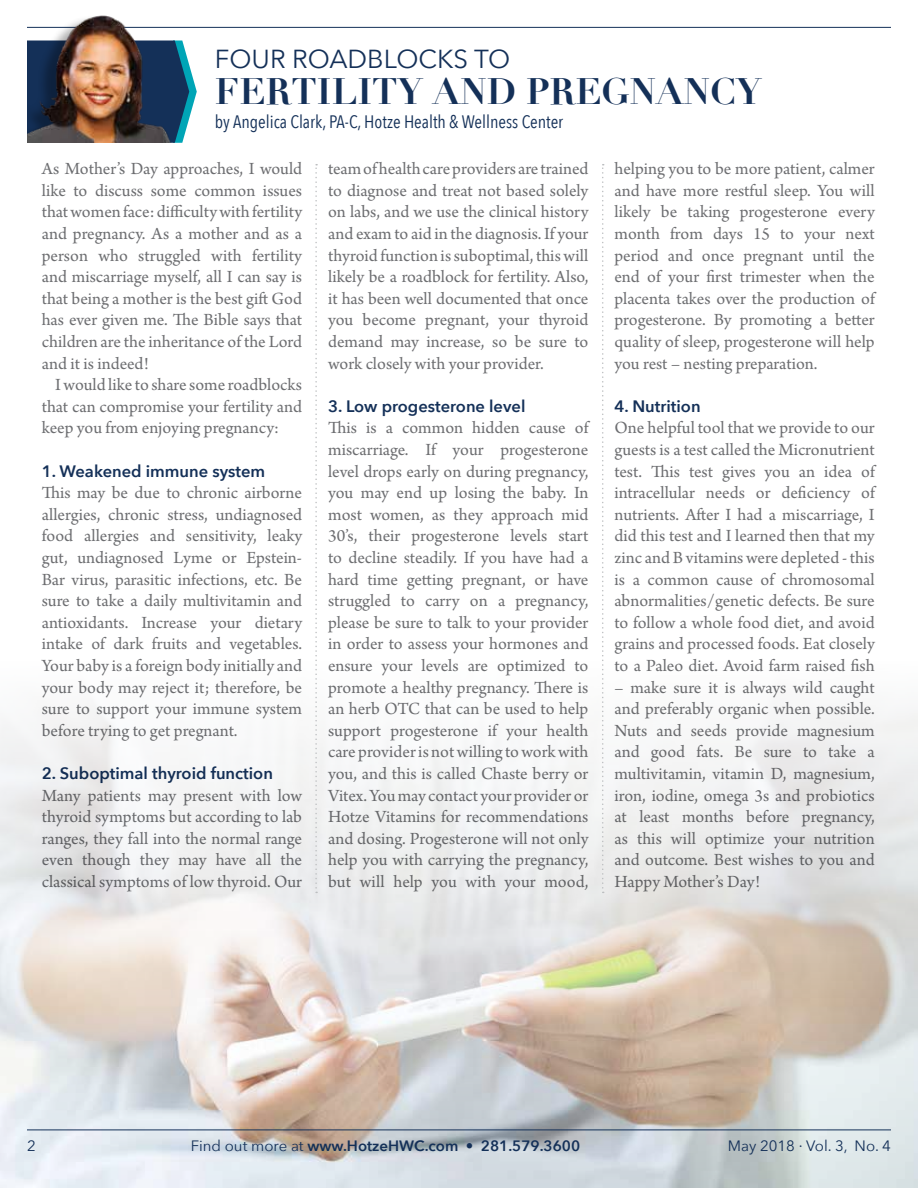
<style>
.page{position:relative;width:918px;height:1188px;background:#fff}
.page>*{position:absolute;margin:0;border:0;box-sizing:border-box;transform-origin:0 0}
.t1{font:700 36px "Didot";color:#143058}
.t2{font:25.95px "Avenir Next";color:#143058}
.t3{font:18px/21.6px "Arno Pro";color:#6d6e71;text-align:justify}
.t4{font:18px "Avenir Next Condensed";color:#143058}
.t5{font:600 16.5px "Avenir Next";color:#143058}
.t6{font:600 15px "Avenir Next";color:#143058}
.t7{font:15px "Avenir Next";color:#143058}
.s1{font-weight:400}
</style>
<div class="page">
<img style="left:0;top:708px;width:918px;height:480px">
<hr style="left:27px;top:27px;width:864px;height:1px;background:#143058">
<hr style="left:27px;top:1130px;width:864px;height:1px;background:#143058">
<svg style="left:315px;top:164px;width:2px;height:729px"></svg>
<svg style="left:602px;top:164px;width:2px;height:729px"></svg>
<svg style="left:176px;top:41px;width:21px;height:102px"></svg>
<img style="left:27px;top:15px;width:149px;height:128px">
<h2 class="t2" style="left:215px;top:37px;width:297px">FOUR ROADBLOCKS TO</h2>
<h1 class="t1" style="left:215px;top:69px;width:548px">FERTILITY AND PREGNANCY</h1>
<p class="t4" style="left:215px;top:106px;width:350px">by Angelica Clark, PA-C, Hotze Health &amp; Wellness Center</p>
<p class="t3" style="left:42px;top:159px;width:262px">As Mother’s Day approaches, I would like to discuss some common issues that women face: difficulty with fertility and pregnancy. As a mother and as a person who struggled with fertility and miscarriage myself, all I can say is that being a mother is the best gift God has ever given me. The Bible says that children are the inheritance of the Lord and it is indeed!</p>
<p class="t3" style="left:42px;top:375px;width:262px;text-indent:14px">I would like to share some roadblocks that can compromise your fertility and keep you from enjoying pregnancy:</p>
<p class="t5" style="left:42px;top:457px;width:225px">1. Weakened immune system</p>
<p class="t3" style="left:42px;top:483px;width:262px">This may be due to chronic airborne allergies, chronic stress, undiagnosed food allergies and sensitivity, leaky gut, undiagnosed Lyme or Epstein-Bar virus, parasitic infections, etc. Be sure to take a daily multivitamin and antioxidants. Increase your dietary intake of dark fruits and vegetables.<br>Your baby is a foreign body initially and your body may reject it; therefore, be sure to support your immune system before trying to get pregnant.</p>
<p class="t5" style="left:42px;top:759px;width:233px">2. Suboptimal thyroid function</p>
<p class="t3" style="left:42px;top:785px;width:262px">Many patients may present with low thyroid symptoms but according to lab ranges, they fall into the normal range even though they may have all the classical symptoms of low thyroid. Our</p>
<p class="t3" style="left:328px;top:159px;width:262px">team of health care providers are trained to diagnose and treat not based solely on labs, and we use the clinical history and exam to aid in the diagnosis. If your thyroid function is suboptimal, this will likely be a roadblock for fertility. Also, it has been well documented that once you become pregnant, your thyroid demand may increase, so be sure to work closely with your provider.</p>
<p class="t5" style="left:328px;top:392px;width:199px">3. Low progesterone level</p>
<p class="t3" style="left:328px;top:418px;width:262px">This is a common hidden cause of miscarriage. If your progesterone level drops early on during pregnancy, you may end up losing the baby. In most women, as they approach mid 30’s, their progesterone levels start to decline steadily. If you have had a hard time getting pregnant, or have struggled to carry on a pregnancy, please be sure to talk to your provider in order to assess your hormones and ensure your levels are optimized to promote a healthy pregnancy. There is an herb OTC that can be used to help support progesterone if your health care provider is not willing to work with you, and this is called Chaste berry or Vitex. You may contact your provider or Hotze Vitamins for recommendations and dosing. Progesterone will not only help you with carrying the pregnancy, but will help you with your mood,</p>
<p class="t3" style="left:614px;top:159px;width:262px">helping you to be more patient, calmer and have more restful sleep. You will likely be taking progesterone every month from days 15 to your next period and once pregnant until the end of your first trimester when the placenta takes over the production of progesterone. By promoting a better quality of sleep, progesterone will help you rest – nesting preparation.</p>
<p class="t5" style="left:614px;top:392px;width:88px">4. Nutrition</p>
<p class="t3" style="left:614px;top:418px;width:262px">One helpful tool that we provide to our guests is a test called the Micronutrient test. This test gives you an idea of intracellular needs or deficiency of nutrients. After I had a miscarriage, I did this test and I learned then that my zinc and B vitamins were depleted - this is a common cause of chromosomal abnormalities/genetic defects. Be sure to follow a whole food diet, and avoid grains and processed foods. Eat closely to a Paleo diet. Avoid farm raised fish</p>
<p class="t3" style="left:614px;top:677px;width:262px">– make sure it is always wild caught and preferably organic when possible.<br>Nuts and seeds provide magnesium and good fats. Be sure to take a multivitamin, vitamin D, magnesium, iron, iodine, omega 3s and probiotics at least months before pregnancy, as this will optimize your nutrition and outcome. Best wishes to you and Happy Mother’s Day!</p>
<p class="t7" style="left:27px;top:1133px;width:10px">2</p>
<p class="t6" style="left:191px;top:1133px;width:391px"><span class="s1">Find out more at</span> www.HotzeHWC.com • 281.579.3600</p>
<p class="t7" style="left:728px;top:1133px;width:165px">May 2018 · Vol. 3, No. 4</p>
</div>
